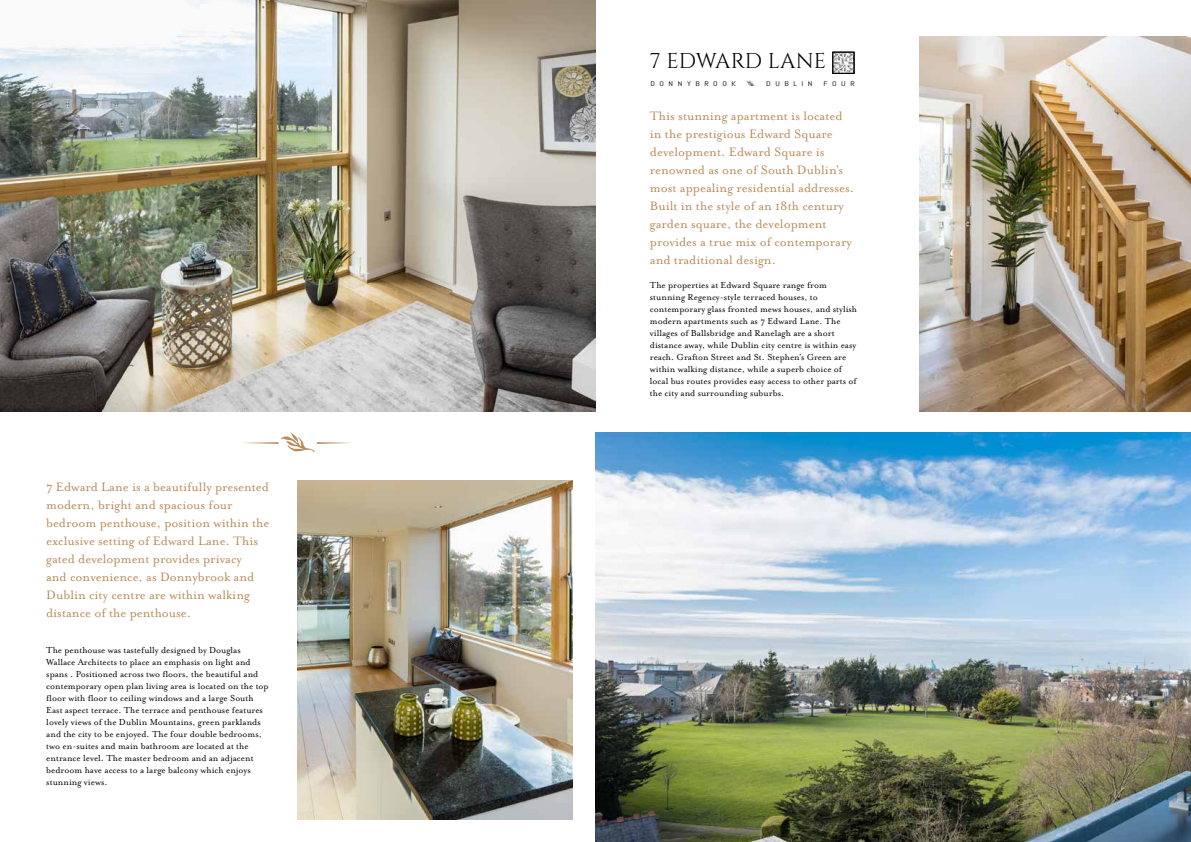
<style>
.page{position:relative;width:1191px;height:842px;background:#fff}
.page>*{position:absolute;margin:0;border:0;box-sizing:border-box;transform-origin:0 0}
.t1{font:21.4px "Cinzel";color:#000}
.t2{font:14px/18px "Mrs Eaves Roman";color:#b98c5a}
.t3{font:10px/12px "Mrs Eaves Roman";color:#000}
.t4{font:6.7px "Abel";letter-spacing:.54em;color:#000;scale:1.25 1}
</style>
<div class="page">
<img style="left:919px;top:36px;width:272px;height:375px">
<svg style="left:243px;top:432px;width:109px;height:20px"></svg>
<img style="left:595px;top:432px;width:596px;height:410px">
<img style="left:834px;top:54px;width:18px;height:18px">
<div style="left:832px;top:52px;width:22px;height:22px;border:1px solid #000"></div>
<svg style="left:746px;top:80px;width:11px;height:6px"></svg>
<img style="left:298px;top:480px;width:275px;height:339px">
<img style="left:0;top:0;width:595px;height:411px">
<p class="t2" style="left:46px;top:478px;width:225px">7 Edward Lane is a beautifully presented modern, bright and spacious four bedroom penthouse, position within the exclusive setting of Edward Lane. This gated development provides privacy<br>and convenience, as Donnybrook and Dublin city centre are within walking distance of the penthouse.</p>
<p class="t3" style="left:46px;top:644px;width:224px">The penthouse was tastefully designed by Douglas Wallace Architects to place an emphasis on light and spans . Positioned across two floors, the beautiful and contemporary open plan living area is located on the top floor with floor to ceiling windows and a large South East aspect terrace. The terrace and penthouse features lovely views of the Dublin Mountains, green parklands and the city to be enjoyed. The four double bedrooms, two en-suites and main bathroom are located at the entrance level. The master bedroom and an adjacent bedroom have access to a large balcony which enjoys stunning views.</p>
<h1 class="t1" style="left:650px;top:49px;width:178px">7 EDWARD LANE</h1>
<p class="t4" style="left:650px;top:79px;width:70px">DONNYBROOK</p>
<p class="t4" style="left:766px;top:79px;width:38px">DUBLIN</p>
<p class="t4" style="left:823px;top:79px;width:26px">FOUR</p>
<p class="t2" style="left:650px;top:107px;width:206px">This stunning apartment is located in the prestigious Edward Square development. Edward Square is renowned as one of South Dublin’s most appealing residential addresses.<br>Built in the style of an 18th century garden square, the development provides a true mix of contemporary and traditional design.</p>
<p class="t3" style="left:650px;top:279px;width:209px">The properties at Edward Square range from stunning Regency-style terraced houses, to contemporary glass fronted mews houses, and stylish modern apartments such as 7 Edward Lane. The villages of Ballsbridge and Ranelagh are a short distance away, while Dublin city centre is within easy reach. Grafton Street and St. Stephen’s Green are within walking distance, while a superb choice of local bus routes provides easy access to other parts of the city and surrounding suburbs.</p>
</div>
